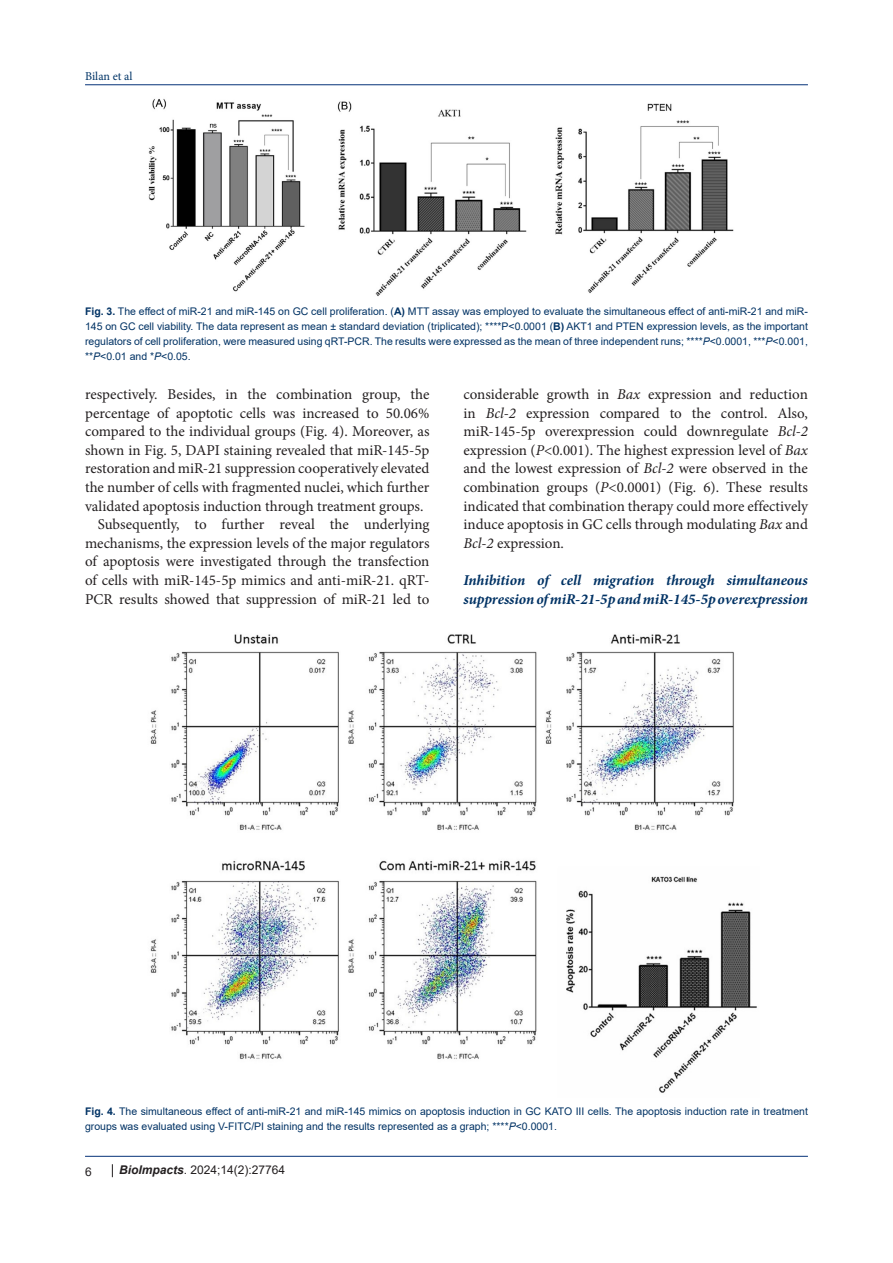
<style>
.page{position:relative;width:893px;height:1263px;background:#fff}
.page>*{position:absolute;margin:0;border:0;box-sizing:border-box;transform-origin:0 0}
.t1{font:15px/18.6px "Minion Pro";color:#231f20;text-align:justify}
.t2{font:italic 700 15px/18.6px "Minion Pro";letter-spacing:-.005em;color:#003264}
.t3{font:12px "Arial";color:#231f20}
.t4{font:12px "Minion Pro";color:#003466}
.t5{font:10.5px/15px "Arial";color:#003264;text-align:justify}
.s1{font-weight:700}
.s2{font-style:italic}
.s3{font-weight:700;font-style:italic}
</style>
<div class="page">
<hr style="left:85px;top:84px;width:723px;height:1px;background:#053278">
<hr style="left:85px;top:1156px;width:723px;height:1px;background:#053278">
<svg style="left:112px;top:1164px;width:1px;height:13px"></svg>
<img style="left:148px;top:99px;width:586px;height:197px">
<img style="left:150px;top:634px;width:607px;height:459px">
<p class="t4" style="left:85px;top:68px;width:49px">Bilan et al</p>
<p class="t5" style="left:85px;top:303px;width:724px"><span class="s1">Fig. 3.</span> The effect of miR-21 and miR-145 on GC cell proliferation. (<span class="s1">A)</span> MTT assay was employed to evaluate the simultaneous effect of anti-miR-21 and miR-145 on GC cell viability. The data represent as mean ± standard deviation (triplicated); ****P&lt;0.0001 (<span class="s1">B)</span> AKT1 and PTEN expression levels, as the important regulators of cell proliferation, were measured using qRT-PCR. The results were expressed as the mean of three independent runs; ****<span class="s2">P</span>&lt;0.0001, ***<span class="s2">P</span>&lt;0.001, **<span class="s2">P</span>&lt;0.01 and *<span class="s2">P</span>&lt;0.05.</p>
<p class="t1" style="left:85px;top:385px;width:346px">respectively. Besides, in the combination group, the percentage of apoptotic cells was increased to 50.06% compared to the individual groups (Fig. 4). Moreover, as shown in Fig. 5, DAPI staining revealed that miR-145-5p restoration and miR-21 suppression cooperatively elevated the number of cells with fragmented nuclei, which further validated apoptosis induction through treatment groups.</p>
<p class="t1" style="left:85px;top:515px;width:346px;text-indent:13px">Subsequently, to further reveal the underlying mechanisms, the expression levels of the major regulators of apoptosis were investigated through the transfection of cells with miR-145-5p mimics and anti-miR-21. qRT-PCR results showed that suppression of miR-21 led to</p>
<p class="t1" style="left:463px;top:385px;width:346px">considerable growth in <span class="s2">Bax</span> expression and reduction in <span class="s2">Bcl-2</span> expression compared to the control. Also, miR-145-5p overexpression could downregulate <span class="s2">Bcl-2 </span>expression (<span class="s2">P</span>&lt;0.001). The highest expression level of <span class="s2">Bax </span>and the lowest expression of <span class="s2">Bcl-2</span> were observed in the combination groups (<span class="s2">P</span>&lt;0.0001) (Fig. 6). These results indicated that combination therapy could more effectively induce apoptosis in GC cells through modulating <span class="s2">Bax</span> and <span class="s2">Bcl-2</span> expression.</p>
<p class="t2" style="left:463px;top:571px;width:346px">Inhibition of cell migration through simultaneous suppression of miR-21-5p and miR-145-5p overexpression</p>
<p class="t5" style="left:85px;top:1104px;width:724px"><span class="s1">Fig. 4.</span> The simultaneous effect of anti-miR-21 and miR-145 mimics on apoptosis induction in GC KATO III cells. The apoptosis induction rate in treatment groups was evaluated using V-FITC/PI staining and the results represented as a graph; ****<span class="s2">P</span>&lt;0.0001.</p>
<p class="t3" style="left:85px;top:1163px;width:8px">6</p>
<p class="t3" style="left:119px;top:1162px;width:168px"><span class="s3">BioImpacts</span>. 2024;14(2):27764</p>
</div>
